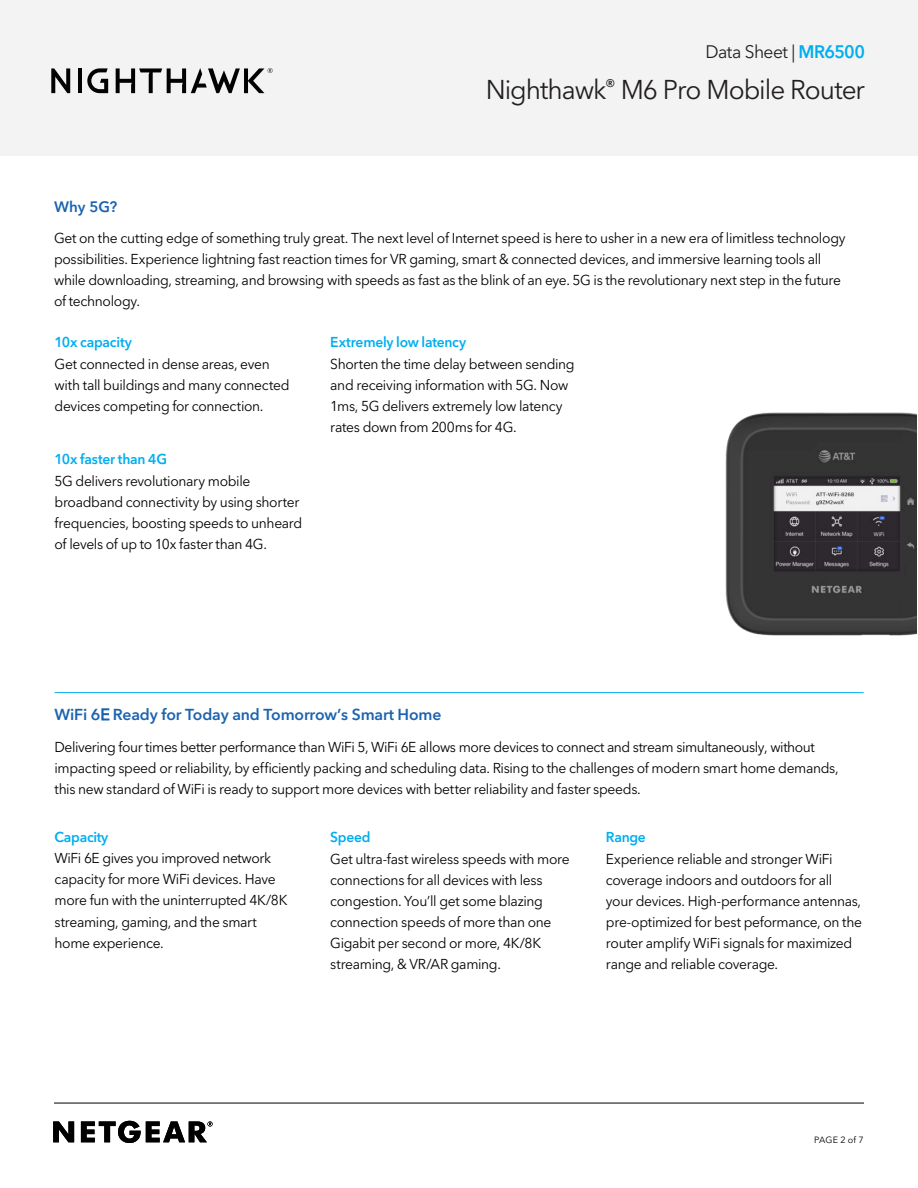
<style>
.page{position:relative;width:918px;height:1188px;background:#fff}
.page>*{position:absolute;margin:0;border:0;box-sizing:border-box;transform-origin:0 0}
.t1{font:27px "Avenir Next LT Pro";letter-spacing:-.04em;color:#231f20}
.t2{font:18px "Avenir Next LT Pro";letter-spacing:-.03em;color:#231f20}
.Body_Copy{font:600 15.75px "Avenir Next LT Pro";letter-spacing:-.01em;color:#1b63b0}
.Sub_Heads_Blue{font:600 15px "Avenir Next LT Pro";color:#1b63b0}
.Body_Copy-2{font:14.25px/21px "Avenir Next LT Pro";letter-spacing:-.025em;color:#000001}
.Sub_Heads_Blue-2{font:14.25px/21px "Avenir Next LT Pro";letter-spacing:-.025em;color:#000001}
.Body_Copy-3{font:600 14.25px "Avenir Next LT Pro";letter-spacing:-.015em;color:#00aeef}
.t3{font:9px "Avenir Next LT Pro";letter-spacing:.015em;color:#000001}
.s1{font-weight:600;color:#00aeef}
.s2{font-weight:400}
.s3{font-style:inherit}
</style>
<div class="page">
<div style="left:0;top:0;width:918px;height:156px;background:#f3f3f3"></div>
<svg style="left:51px;top:68px;width:19px;height:25px"></svg>
<hr style="left:78px;top:68px;width:4px;height:25px;background:#010203">
<svg style="left:87px;top:68px;width:21px;height:25px"></svg>
<svg style="left:116px;top:68px;width:157px;height:25px"></svg>
<img style="left:725px;top:412px;width:192px;height:224px">
<svg style="left:81px;top:1121px;width:132px;height:22px"></svg>
<svg style="left:53px;top:1121px;width:21px;height:21px"></svg>
<hr style="left:54px;top:1103px;width:810px;height:1px;background:#000001">
<hr style="left:55px;top:692px;width:809px;height:1px;background:#00aeef">
<p class="t2" style="left:705px;top:41px;width:161px">Data Sheet | <span class="s1">MR6500</span></p>
<h1 class="t1" style="left:486px;top:73px;width:381px">Nighthawk<sup>®</sup> M6 Pro Mobile Router</h1>
<p class="Sub_Heads_Blue" style="left:54px;top:197px;width:65px">Why 5G?</p>
<p class="Sub_Heads_Blue-2" style="left:54px;top:228px;width:793px">Get on the cutting edge of something truly great. The next level of Internet speed is here to usher in a new era of limitless technology possibilities. Experience lightning fast reaction times for VR gaming, smart &amp; connected devices, and immersive learning tools all while downloading, streaming, and browsing with speeds as fast as the blink of an eye. 5G is the revolutionary next step in the future of technology.</p>
<p class="Body_Copy-3" style="left:55px;top:333px;width:79px">10x capacity</p>
<p class="Body_Copy-2" style="left:55px;top:354px;width:237px">Get connected in dense areas, even with tall buildings and many connected devices competing for connection.</p>
<p class="Body_Copy-3" style="left:55px;top:450px;width:114px">10x faster than 4G</p>
<p class="Body_Copy-2" style="left:55px;top:471px;width:249px">5G delivers revolutionary mobile broadband connectivity by using shorter frequencies, boosting speeds to unheard of levels of up to 10x faster than 4G.</p>
<p class="Body_Copy-3" style="left:330px;top:333px;width:138px">Extremely low latency</p>
<p class="Body_Copy-2" style="left:330px;top:354px;width:246px">Shorten the time delay between sending and receiving information with 5G. Now 1ms, 5G delivers extremely low latency rates down from 200ms for 4G.</p>
<p class="Body_Copy" style="left:55px;top:705px;width:388px">WiFi 6<span class="s2">E</span> Ready for Today and Tomorrow’s Smart Home</p>
<p class="Body_Copy-2" style="left:55px;top:736px;width:786px">Delivering four times better performance than WiFi 5, WiFi 6<span class="s3">E</span> allows more devices to connect and stream simultaneously, without impacting speed or reliability, by efficiently packing and scheduling data. Rising to the challenges of modern smart home demands, this new standard of WiFi is ready to support more devices with better reliability and faster speeds.</p>
<p class="Body_Copy-2" style="left:55px;top:826px;width:234px"><span class="s1">Capacity<br></span>WiFi 6<span class="s3">E</span> gives you improved network capacity for more WiFi devices. Have more fun with the uninterrupted 4K/8K streaming, gaming, and the smart home experience.</p>
<p class="Body_Copy-3" style="left:330px;top:828px;width:42px">Speed</p>
<p class="Body_Copy-3" style="left:606px;top:828px;width:41px">Range</p>
<p class="Body_Copy-2" style="left:606px;top:849px;width:258px">Experience reliable and stronger WiFi coverage indoors and outdoors for all your devices. High-performance antennas, pre-optimized for best peformance, on the router amplify WiFi signals for maximized range and reliable coverage.</p>
<p class="Body_Copy-2" style="left:330px;top:849px;width:241px">Get ultra-fast wireless speeds with more connections for all devices with less congestion. You’ll get some blazing connection speeds of more than one Gigabit per second or more, 4K/8K streaming, &amp; VR/AR gaming.</p>
<p class="t3" style="left:814px;top:1134px;width:51px">PAGE 2 of 7</p>
</div>
